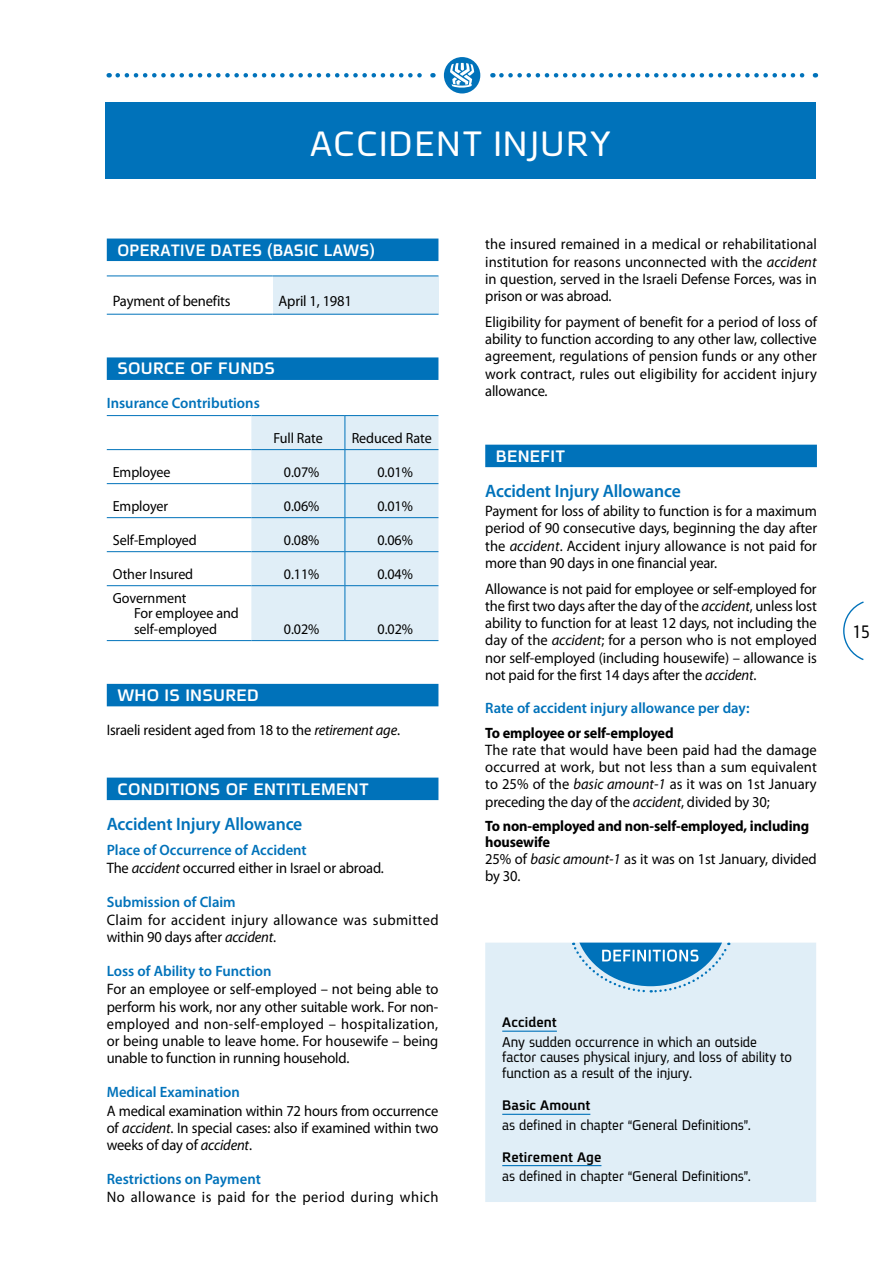
<style>
.page{position:relative;width:893px;height:1263px;background:#fff}
.page>*{position:absolute;margin:0;border:0;box-sizing:border-box;transform-origin:0 0}
.t1{font:38.25px "Fb Spoiler Eng";letter-spacing:.02em;color:#fff}
.t2{font:19.5px "Fb Spoiler Eng";color:#000;scale:.9 1}
.t3{font:700 18px "Fb Spoiler Eng";letter-spacing:.015em;color:#fff}
.t4{font:600 18px "Myriad Pro";letter-spacing:-.005em;color:#0072ba}
.t5{font:700 17.85px "Fb Spoiler Eng";letter-spacing:.015em;color:#fff}
.t6{font:15.3px/15.9px "Fb Spoiler Eng";letter-spacing:-.005em;color:#000;scale:.96 1}
.t7{font:15.15px/17.2px "Myriad Pro";letter-spacing:-.01em;color:#000;text-align:justify;scale:.96 1}
.t8{font:15.15px/17.2px "Myriad Pro";letter-spacing:.025em;color:#000;scale:.96 1}
.t9{font:15.15px "Myriad Pro";letter-spacing:.035em;color:#000;scale:.96 1}
.t10{font:600 15px "Myriad Pro";color:#0072ba}
.t11{font:700 15px/15.8px "Myriad Pro";letter-spacing:-.01em;color:#000;scale:.96 1}
.t12{font:700 15px "Fb Spoiler Eng";letter-spacing:.005em;color:#000}
.t13{font:14.7px/15.8px "Myriad Pro";letter-spacing:-.005em;color:#000;scale:.96 1}
.s1{font-style:italic}
</style>
<div class="page">
<svg style="left:843px;top:601px;width:21px;height:59px"></svg>
<svg style="left:118px;top:73px;width:315px;height:5px"></svg>
<svg style="left:501px;top:73px;width:315px;height:5px"></svg>
<svg style="left:443px;top:60px;width:37px;height:20px"></svg>
<div style="left:444px;top:57px;width:36px;height:36px;background:#0072ba;border-radius:50%"></div>
<svg style="left:450px;top:63px;width:24px;height:25px"></svg>
<div style="left:106px;top:102px;width:710px;height:76px;background:#0072ba"></div>
<div style="left:107px;top:239px;width:331px;height:22px;background:#0072ba"></div>
<div style="left:107px;top:357px;width:331px;height:23px;background:#0072ba"></div>
<div style="left:107px;top:684px;width:331px;height:22px;background:#0072ba"></div>
<div style="left:107px;top:778px;width:331px;height:22px;background:#0072ba"></div>
<div style="left:273px;top:276px;width:165px;height:38px;background:#e0eef7"></div>
<hr style="left:107px;top:276px;width:166px;height:1px;background:#0072ba">
<hr style="left:107px;top:314px;width:166px;height:1px;background:#0072ba">
<hr style="left:273px;top:276px;width:165px;height:1px;background:#0072ba">
<hr style="left:273px;top:314px;width:165px;height:1px;background:#0072ba">
<div style="left:251px;top:416px;width:187px;height:224px;background:#e0eef7"></div>
<hr style="left:107px;top:415px;width:144px;height:1px;background:#0072ba">
<hr style="left:251px;top:415px;width:94px;height:1px;background:#0072ba">
<hr style="left:345px;top:416px;width:1px;height:33px;background:#0072ba">
<hr style="left:345px;top:415px;width:93px;height:1px;background:#0072ba">
<hr style="left:107px;top:449px;width:144px;height:1px;background:#0072ba">
<hr style="left:107px;top:483px;width:144px;height:1px;background:#0072ba">
<hr style="left:251px;top:449px;width:94px;height:1px;background:#0072ba">
<hr style="left:251px;top:483px;width:94px;height:1px;background:#0072ba">
<hr style="left:345px;top:450px;width:1px;height:33px;background:#0072ba">
<hr style="left:345px;top:484px;width:1px;height:33px;background:#0072ba">
<hr style="left:345px;top:449px;width:93px;height:1px;background:#0072ba">
<hr style="left:345px;top:483px;width:93px;height:1px;background:#0072ba">
<hr style="left:107px;top:517px;width:144px;height:1px;background:#0072ba">
<hr style="left:251px;top:517px;width:94px;height:1px;background:#0072ba">
<hr style="left:345px;top:518px;width:1px;height:33px;background:#0072ba">
<hr style="left:345px;top:517px;width:93px;height:1px;background:#0072ba">
<hr style="left:107px;top:551px;width:144px;height:1px;background:#0072ba">
<hr style="left:251px;top:551px;width:94px;height:1px;background:#0072ba">
<hr style="left:345px;top:552px;width:1px;height:33px;background:#0072ba">
<hr style="left:345px;top:551px;width:93px;height:1px;background:#0072ba">
<hr style="left:107px;top:585px;width:144px;height:1px;background:#0072ba">
<hr style="left:107px;top:640px;width:144px;height:1px;background:#0072ba">
<hr style="left:251px;top:585px;width:94px;height:1px;background:#0072ba">
<hr style="left:251px;top:640px;width:94px;height:1px;background:#0072ba">
<hr style="left:345px;top:586px;width:1px;height:54px;background:#0072ba">
<hr style="left:345px;top:585px;width:93px;height:1px;background:#0072ba">
<hr style="left:345px;top:640px;width:93px;height:1px;background:#0072ba">
<div style="left:485px;top:445px;width:332px;height:22px;background:#0072ba"></div>
<div style="left:485px;top:942px;width:331px;height:260px;background:#e0eef7"></div>
<svg style="left:572px;top:942px;width:158px;height:52px;background:#6fafd8"></svg>
<hr style="left:502px;top:1030px;width:55px;height:2px;background:#0072ba">
<hr style="left:502px;top:1114px;width:88px;height:1px;background:#0072ba">
<hr style="left:502px;top:1165px;width:99px;height:1px;background:#0072ba">
<h1 class="t1" style="left:310px;top:124px;width:304px">ACCIDENT INJURY</h1>
<p class="t5" style="left:117px;top:241px;width:259px">OPERATIVE DATES (BASIC LAWS)</p>
<p class="t7" style="left:113px;top:292px;width:124px">Payment of benefits</p>
<p class="t7" style="left:279px;top:292px;width:78px">April 1, 1981</p>
<p class="t3" style="left:117px;top:360px;width:159px">SOURCE OF FUNDS</p>
<p class="t10" style="left:107px;top:393px;width:154px">Insurance Contributions</p>
<p class="t13" style="left:273px;top:430px;width:53px">Full Rate</p>
<p class="t13" style="left:352px;top:430px;width:85px">Reduced Rate</p>
<p class="t13" style="left:113px;top:464px;width:62px">Employee</p>
<p class="t13" style="left:284px;top:464px;width:38px">0.07%</p>
<p class="t13" style="left:377px;top:464px;width:38px">0.01%</p>
<p class="t13" style="left:113px;top:498px;width:59px">Employer</p>
<p class="t13" style="left:284px;top:498px;width:38px">0.06%</p>
<p class="t13" style="left:377px;top:498px;width:38px">0.01%</p>
<p class="t13" style="left:113px;top:532px;width:89px">Self-Employed</p>
<p class="t13" style="left:284px;top:532px;width:38px">0.08%</p>
<p class="t13" style="left:377px;top:532px;width:38px">0.06%</p>
<p class="t13" style="left:113px;top:566px;width:85px">Other Insured</p>
<p class="t13" style="left:284px;top:566px;width:38px">0.11%</p>
<p class="t13" style="left:377px;top:566px;width:38px">0.04%</p>
<p class="t13" style="left:134px;top:590px;width:111px;text-indent:-21px">Government<br>For employee and self-employed</p>
<p class="t13" style="left:284px;top:621px;width:38px">0.02%</p>
<p class="t13" style="left:377px;top:621px;width:38px">0.02%</p>
<p class="t3" style="left:117px;top:686px;width:143px">WHO IS INSURED</p>
<p class="t7" style="left:107px;top:721px;width:307px">Israeli resident aged from 18 to the <span class="s1">retirement age</span>.</p>
<p class="t3" style="left:117px;top:780px;width:253px">CONDITIONS OF ENTITLEMENT</p>
<p class="t4" style="left:107px;top:812px;width:197px">Accident Injury Allowance</p>
<p class="t10" style="left:107px;top:840px;width:201px">Place of Occurrence of Accident</p>
<p class="t7" style="left:107px;top:859px;width:290px">The <span class="s1">accident</span> occurred either in Israel or abroad.</p>
<p class="t10" style="left:107px;top:892px;width:130px">Submission of Claim</p>
<p class="t8" style="left:107px;top:911px;width:347px">Claim for accident injury allowance was submitted within 90 days after <span class="s1">accident</span>.</p>
<p class="t10" style="left:107px;top:961px;width:166px">Loss of Ability to Function</p>
<p class="t7" style="left:107px;top:980px;width:347px">For an employee or self-employed – not being able to perform his work, nor any other suitable work. For non&shy;employed and non-self-employed – hospitalization, or being unable to leave home. For housewife – being unable to function in running household.</p>
<p class="t10" style="left:107px;top:1082px;width:135px">Medical Examination</p>
<p class="t7" style="left:107px;top:1101px;width:347px">A medical examination within 72 hours from occurrence of <span class="s1">accident</span>. In special cases: also if examined within two weeks of day of <span class="s1">accident</span>.</p>
<p class="t10" style="left:107px;top:1169px;width:156px">Restrictions on Payment</p>
<p class="t9" style="left:107px;top:1187px;width:347px">No allowance is paid for the period during which</p>
<p class="t7" style="left:485px;top:235px;width:347px">the insured remained in a medical or rehabilitational institution for reasons unconnected with the <span class="s1">accident </span>in question, served in the Israeli Defense Forces, was in prison or was abroad.</p>
<p class="t7" style="left:485px;top:313px;width:347px">Eligibility for payment of benefit for a period of loss of ability to function according to any other law, collective agreement, regulations of pension funds or any other work contract, rules out eligibility for accident injury allowance.</p>
<p class="t3" style="left:496px;top:447px;width:71px">BENEFIT</p>
<p class="t4" style="left:485px;top:479px;width:197px">Accident Injury Allowance</p>
<p class="t7" style="left:485px;top:502px;width:347px">Payment for loss of ability to function is for a maximum period of 90 consecutive days, beginning the day after the <span class="s1">accident</span>. Accident injury allowance is not paid for more than 90 days in one financial year.</p>
<p class="t7" style="left:485px;top:580px;width:347px">Allowance is not paid for employee or self-employed for the first two days after the day of the <span class="s1">accident</span>, unless lost ability to function for at least 12 days, not including the day of the <span class="s1">accident</span>; for a person who is not employed nor self-employed (including housewife) – allowance is not paid for the first 14 days after the <span class="s1">accident</span>.</p>
<p class="t10" style="left:485px;top:699px;width:266px">Rate of accident injury allowance per day:</p>
<p class="t11" style="left:485px;top:724px;width:198px">To employee or self-employed</p>
<p class="t7" style="left:485px;top:741px;width:347px">The rate that would have been paid had the damage occurred at work, but not less than a sum equivalent to 25% of the <span class="s1">basic amount-1</span> as it was on 1st January preceding the day of the <span class="s1">accident</span>, divided by 30;</p>
<p class="t11" style="left:485px;top:817px;width:339px">To non-employed and non-self-employed, including housewife</p>
<p class="t7" style="left:485px;top:850px;width:347px">25% of <span class="s1">basic amount-1</span> as it was on 1st January, divided by 30.</p>
<p class="t12" style="left:502px;top:1015px;width:56px">Accident</p>
<p class="t6" style="left:502px;top:1034px;width:303px">Any sudden occurrence in which an outside factor causes physical injury, and loss of ability to function as a result of the injury.</p>
<p class="t12" style="left:502px;top:1098px;width:90px">Basic Amount</p>
<p class="t6" style="left:502px;top:1117px;width:260px">as defined in chapter “General Definitions”.</p>
<p class="t12" style="left:502px;top:1149px;width:101px">Retirement Age</p>
<p class="t6" style="left:502px;top:1168px;width:260px">as defined in chapter “General Definitions”.</p>
<p class="t2" style="left:852px;top:622px;width:21px">15</p>
</div>
